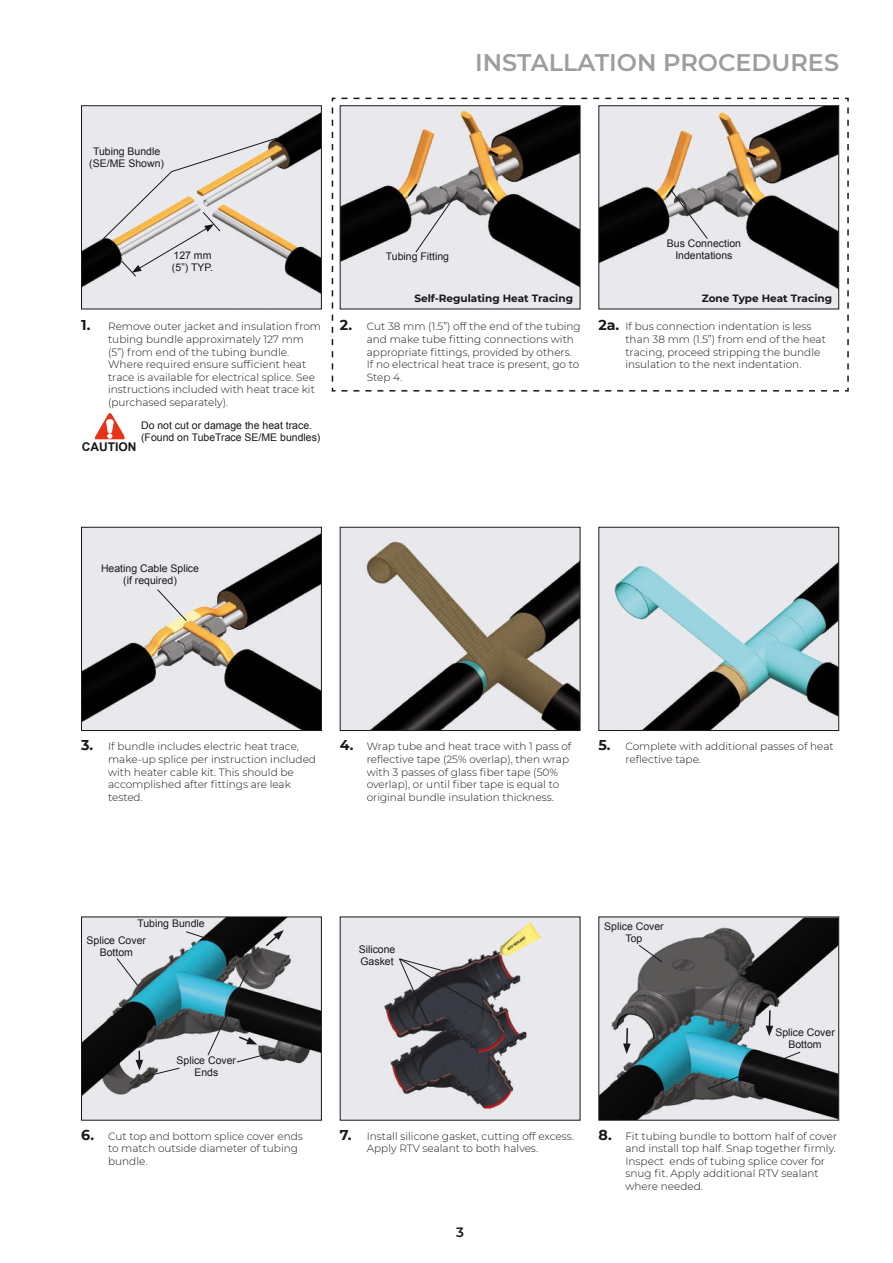
<style>
.page{position:relative;width:893px;height:1263px;background:#fff}
.page>*{position:absolute;margin:0;border:0;box-sizing:border-box;transform-origin:0 0}
.t1{font:600 24px "Montserrat";color:#9c9d9f}
.t2{font:600 13.5px "Montserrat";color:#1a171c}
.t3{font:700 12px "Arial";color:#1a171c}
.t4{font:300 10.5px/12.6px "Montserrat";color:#1a171c}
.t5{font:10.5px/12px "Arial";color:#1a171c;text-align:center}
.t6{font:700 10.5px "Montserrat";color:#1a171c}
.s1{font-weight:700;font-size:14.25px}
</style>
<div class="page">
<img style="left:342px;top:529px;width:236px;height:200px">
<div style="left:340px;top:527px;width:240px;height:204px;border:1px solid #1a171c"></div>
<img style="left:83px;top:529px;width:237px;height:200px">
<div style="left:81px;top:527px;width:241px;height:204px;border:1px solid #1a171c"></div>
<svg style="left:157px;top:589px;width:30px;height:32px"></svg>
<img style="left:600px;top:529px;width:237px;height:200px">
<div style="left:598px;top:527px;width:241px;height:204px;border:1px solid #1a171c"></div>
<img style="left:600px;top:918px;width:237px;height:200px">
<div style="left:598px;top:916px;width:241px;height:204px;border:1px solid #1a171c"></div>
<svg style="left:766px;top:1009px;width:7px;height:27px"></svg>
<svg style="left:638px;top:944px;width:25px;height:19px"></svg>
<svg style="left:707px;top:1051px;width:94px;height:38px"></svg>
<svg style="left:623px;top:1026px;width:8px;height:28px"></svg>
<img style="left:83px;top:918px;width:237px;height:200px">
<div style="left:81px;top:916px;width:241px;height:204px;border:1px solid #1a171c"></div>
<svg style="left:265px;top:930px;width:19px;height:17px"></svg>
<svg style="left:116px;top:958px;width:22px;height:28px"></svg>
<svg style="left:136px;top:1049px;width:44px;height:28px"></svg>
<svg style="left:207px;top:970px;width:69px;height:93px"></svg>
<svg style="left:185px;top:931px;width:37px;height:13px"></svg>
<img style="left:83px;top:107px;width:237px;height:200px">
<div style="left:81px;top:105px;width:241px;height:204px;border:1px solid #1a171c"></div>
<svg style="left:100px;top:137px;width:178px;height:140px"></svg>
<svg style="left:94px;top:413px;width:31px;height:26px"></svg>
<img style="left:342px;top:918px;width:236px;height:200px">
<svg style="left:399px;top:958px;width:93px;height:67px"></svg>
<svg style="left:331px;top:97px;width:518px;height:295px"></svg>
<img style="left:342px;top:107px;width:236px;height:200px">
<div style="left:340px;top:105px;width:240px;height:204px;border:1px solid #1a171c"></div>
<svg style="left:415px;top:191px;width:44px;height:62px"></svg>
<img style="left:600px;top:107px;width:237px;height:200px">
<div style="left:598px;top:105px;width:241px;height:204px;border:1px solid #1a171c"></div>
<svg style="left:670px;top:190px;width:38px;height:49px"></svg>
<h1 class="t1" style="left:475px;top:48px;width:365px">INSTALLATION PROCEDURES</h1>
<p class="t5" style="left:89px;top:146px;width:76px">Tubing Bundle (SE/ME Shown)</p>
<p class="t5" style="left:172px;top:249px;width:43px;text-align:left">127 mm (5”) TYP.</p>
<p class="t4" style="left:108px;top:320px;width:214px;text-indent:-27px"><span class="s1">1.</span> Remove outer jacket and insulation from tubing bundle approximately 127 mm (5”) from end of the tubing bundle.<br>Where required ensure sufficient heat trace is available for electrical splice. See instructions included with heat trace kit (purchased separately).</p>
<p class="t5" style="left:141px;top:419px;width:181px;text-align:left">Do not cut or damage the heat trace. (Found on TubeTrace SE/ME bundles)</p>
<p class="t3" style="left:82px;top:440px;width:56px">CAUTION</p>
<p class="t5" style="left:386px;top:250px;width:65px">Tubing Fitting</p>
<p class="t6" style="left:414px;top:291px;width:160px">Self-Regulating Heat Tracing</p>
<p class="t5" style="left:667px;top:238px;width:76px">Bus Connection<br>Indentations</p>
<p class="t6" style="left:702px;top:291px;width:132px">Zone Type Heat Tracing</p>
<p class="t4" style="left:367px;top:320px;width:215px;text-indent:-27px"><span class="s1">2.</span> Cut 38 mm (1.5”) off the end of the tubing and make tube fitting connections with appropriate fittings, provided by others.<br>If no electrical heat trace is present, go to Step 4.</p>
<p class="t4" style="left:625px;top:320px;width:202px;text-indent:-27px"><span class="s1">2a.</span> If bus connection indentation is less than 38 mm (1.5”) from end of the heat tracing, proceed stripping the bundle insulation to the next indentation.</p>
<p class="t5" style="left:101px;top:562px;width:100px">Heating Cable Splice (if required)</p>
<p class="t4" style="left:108px;top:740px;width:209px;text-indent:-27px"><span class="s1">3.</span> If bundle includes electric heat trace, make-up splice per instruction included with heater cable kit. This should be accomplished after fittings are leak tested.</p>
<p class="t4" style="left:367px;top:740px;width:206px;text-indent:-27px"><span class="s1">4.</span> Wrap tube and heat trace with 1 pass of reflective tape (25% overlap), then wrap with 3 passes of glass fiber tape (50% overlap), or until fiber tape is equal to original bundle insulation thickness.</p>
<p class="t4" style="left:625px;top:740px;width:210px;text-indent:-27px"><span class="s1">5.</span> Complete with additional passes of heat reflective tape.</p>
<p class="t5" style="left:137px;top:917px;width:69px">Tubing Bundle</p>
<p class="t5" style="left:87px;top:934px;width:61px">Splice Cover<br>Bottom</p>
<p class="t5" style="left:177px;top:1055px;width:61px">Splice Cover<br>Ends</p>
<p class="t5" style="left:359px;top:944px;width:38px;text-align:left">Silicone<br>Gasket</p>
<p class="t5" style="left:604px;top:920px;width:61px">Splice Cover<br>Top</p>
<p class="t5" style="left:775px;top:1026px;width:61px">Splice Cover<br>Bottom</p>
<p class="t4" style="left:108px;top:1129px;width:196px;text-indent:-27px"><span class="s1">6.</span> Cut top and bottom splice cover ends to match outside diameter of tubing bundle.</p>
<p class="t4" style="left:625px;top:1129px;width:213px;text-indent:-27px"><span class="s1">8.</span> Fit tubing bundle to bottom half of cover and install top half. Snap together firmly.<br>Inspect ends of tubing splice cover for snug fit. Apply additional RTV sealant where needed.</p>
<p class="t4" style="left:367px;top:1129px;width:209px;text-indent:-27px"><span class="s1">7.</span> Install silicone gasket, cutting off excess.<br>Apply RTV sealant to both halves.</p>
<p class="t2" style="left:456px;top:1224px;width:9px">3</p>
</div>
